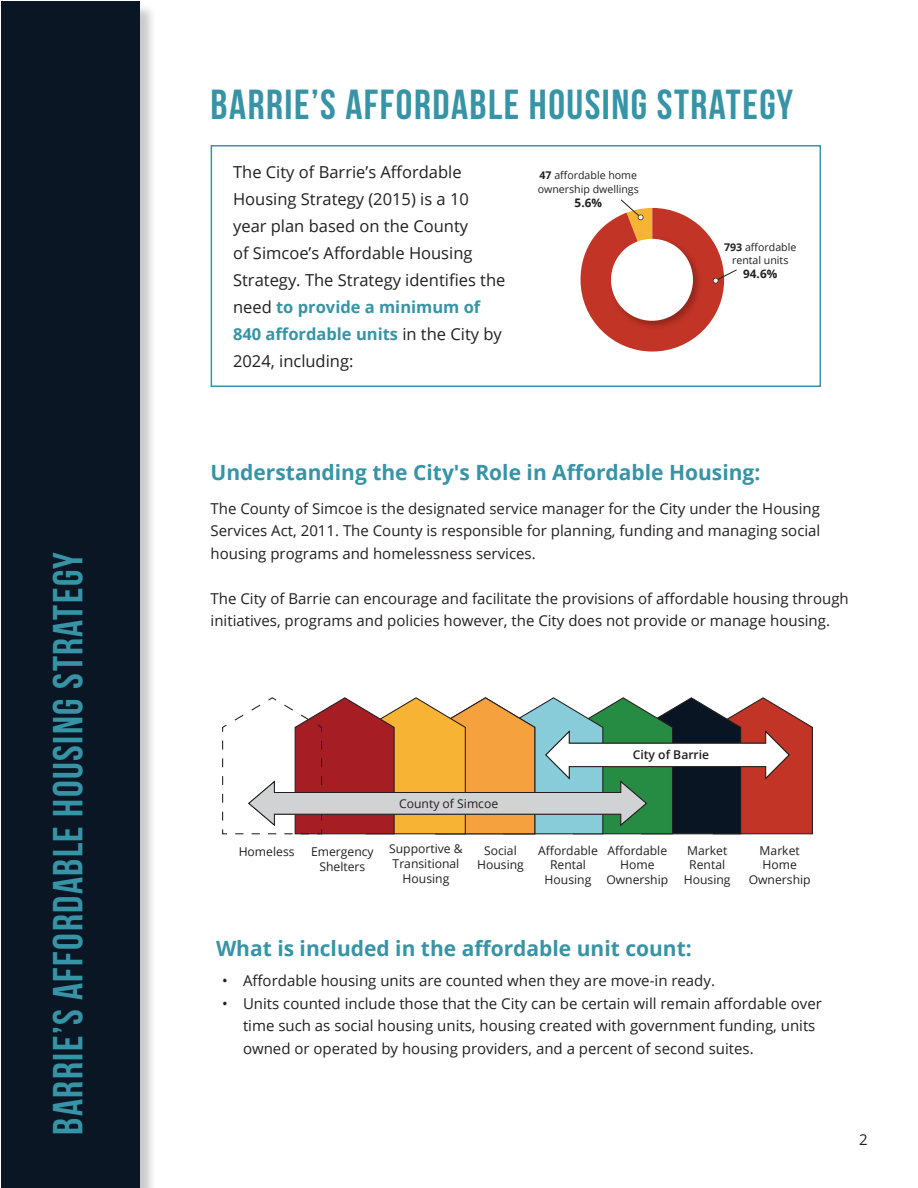
<style>
.page{position:relative;width:918px;height:1188px;background:#fff}
.page>*{position:absolute;margin:0;border:0;box-sizing:border-box;transform-origin:0 0}
.t1{font:700 42px "Bebas Neue";letter-spacing:.035em;color:#3793a6}
.t2{font:700 21px "Open Sans";color:#3793a6}
.t3{font:16.5px/27px "Open Sans";color:#231f20}
.t4{font:15px/22.5px "Open Sans";color:#231f20}
.t5{font:12.15px/14.5px "Open Sans";color:#231f20;text-align:center}
.t6{font:600 12.15px "Open Sans";color:#231f20}
.t7{font:700 11.7px "Open Sans";color:#231f20}
.t8{font:10.65px/12.8px "Open Sans";color:#231f20;text-align:center}
.s1{font-weight:700;color:#3793a6}
.s2{font-weight:700}
</style>
<div class="page">
<div style="left:2px;top:3px;width:155px;height:1185px;background:#231f20;opacity:.24"></div>
<div style="left:1px;top:1px;width:139px;height:1186px;background:#0a1624"></div>
<svg style="left:222px;top:697px;width:591px;height:138px"></svg>
<svg style="left:581px;top:199px;width:156px;height:152px"></svg>
<div style="left:211px;top:145px;width:610px;height:242px;border:2px solid #3793a6"></div>
<p class="t1" style="left:45px;top:1135px;width:584px;rotate:-90deg">BARRIE’S AFFORDABLE HOUSING STRATEGY</p>
<p class="t1" style="left:211px;top:82px;width:584px">BARRIE’S AFFORDABLE HOUSING STRATEGY</p>
<p class="t3" style="left:233px;top:158px;width:274px">The City of Barrie’s Affordable<br>Housing Strategy (2015) is a 10 year plan based on the County<br>of Simcoe’s Affordable Housing<br>Strategy. The Strategy identifies the need <span class="s1">to provide a minimum of<br>840 affordable units</span> in the City by<br>2024, including:</p>
<p class="t8" style="left:538px;top:168px;width:102px;line-height:14px;text-align:left"><span class="s2">47</span> affordable home ownership dwellings</p>
<p class="t7" style="left:575px;top:195px;width:29px">5.6%</p>
<p class="t8" style="left:724px;top:240px;width:74px"><span class="s2">793</span> affordable rental units</p>
<p class="t7" style="left:743px;top:265px;width:36px">94.6%</p>
<p class="t2" style="left:211px;top:458px;width:551px">Understanding the City's Role in Affordable Housing:</p>
<p class="t4" style="left:211px;top:497px;width:611px;text-align:justify">The County of Simcoe is the designated service manager for the City under the Housing Services Act, 2011. The County is responsible for planning, funding and managing social housing programs and homelessness services.</p>
<p class="t4" style="left:211px;top:587px;width:640px">The City of Barrie can encourage and facilitate the provisions of affordable housing through initiatives, programs and policies however, the City does not provide or manage housing.</p>
<p class="t5" style="left:399px;top:796px;width:101px">County of Simcoe</p>
<p class="t6" style="left:633px;top:746px;width:78px">City of Barrie</p>
<p class="t5" style="left:239px;top:844px;width:57px">Homeless</p>
<p class="t5" style="left:311px;top:844px;width:64px">Emergency<br>Shelters</p>
<p class="t5" style="left:389px;top:842px;width:75px">Supportive &amp;<br>Transitional<br>Housing</p>
<p class="t5" style="left:477px;top:843px;width:48px">Social<br>Housing</p>
<p class="t5" style="left:538px;top:843px;width:61px">Affordable<br>Rental<br>Housing</p>
<p class="t5" style="left:606px;top:843px;width:63px">Affordable<br>Home<br>Ownership</p>
<p class="t5" style="left:684px;top:843px;width:48px">Market<br>Rental<br>Housing</p>
<p class="t5" style="left:749px;top:843px;width:63px">Market<br>Home<br>Ownership</p>
<p class="t2" style="left:216px;top:934px;width:477px">What is included in the affordable unit count:</p>
<p class="t4" style="left:222px;top:969px;width:495px">• Affordable housing units are counted when they are move-in ready.</p>
<p class="t4" style="left:243px;top:992px;width:580px;text-indent:-21px">• Units counted include those that the City can be certain will remain affordable over time such as social housing units, housing created with government funding, units owned or operated by housing providers, and a percent of second suites.</p>
<p class="t4" style="left:859px;top:1128px;width:10px">2</p>
</div>
